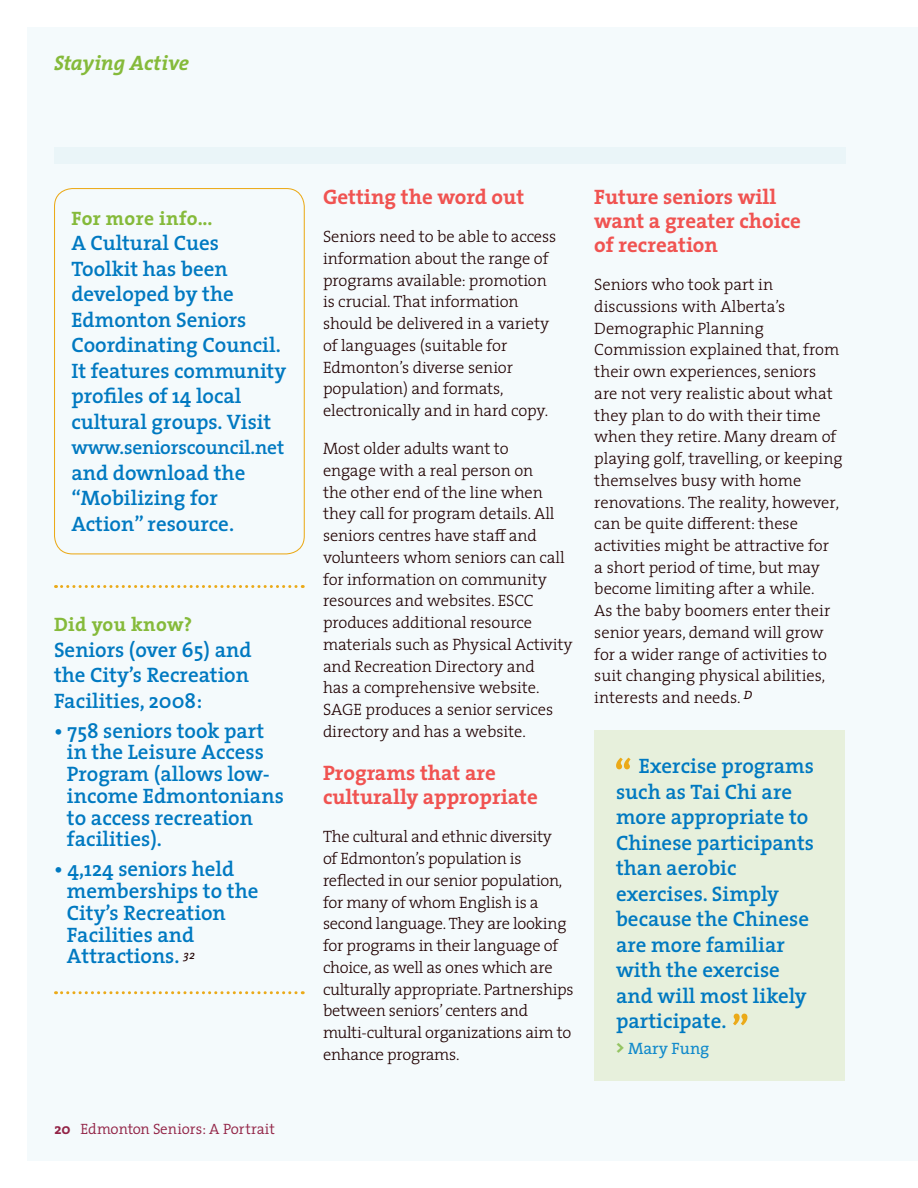
<style>
.page{position:relative;width:918px;height:1188px;background:#fff}
.page>*{position:absolute;margin:0;border:0;box-sizing:border-box;transform-origin:0 0}
.t1{font:600 21px/25.5px "The Serif";color:#0079c1}
.t2{font:700 21px/24px "The Serif";color:#f05351}
.t3{font:italic 700 21px "The Serif";letter-spacing:-.01em;color:#85ba3a}
.t4{font:700 19.5px "The Serif";letter-spacing:.02em;color:#85ba3a}
.t5{font:600 19.5px "The Serif";letter-spacing:-.01em;color:#0079c1}
.t6{font:300 16.5px/21.8px "The Serif";letter-spacing:-.005em;color:#200000}
.t7{font:16.5px "The Serif";color:#128acb}
.t8{font:300 15px "The Serif";letter-spacing:-.01em;color:#922346}
.s1{font-weight:700}
.s2{font-weight:800;color:#94c461}
</style>
<div class="page">
<div style="left:27px;top:27px;width:891px;height:1134px;background:#f4fafc"></div>
<div style="left:594px;top:730px;width:251px;height:352px;background:#e7f0dc"></div>
<svg style="left:616px;top:758px;width:15px;height:11px"></svg>
<svg style="left:733px;top:1014px;width:15px;height:11px"></svg>
<svg style="left:56px;top:585px;width:247px;height:3px"></svg>
<svg style="left:56px;top:991px;width:247px;height:3px"></svg>
<div style="left:54px;top:148px;width:791px;height:16px;background:#eaf5f8"></div>
<div style="left:54px;top:188px;width:251px;height:366px;border:1px solid #ebaa19;border-radius:18px"></div>
<p class="t3" style="left:54px;top:45px;width:137px">Staying Active</p>
<p class="t4" style="left:71px;top:202px;width:143px">For more info...</p>
<p class="t1" style="left:71px;top:230px;width:216px">A Cultural Cues<br>Toolkit has been developed by the<br>Edmonton Seniors<br>Coordinating Council.<br>It features community profiles of 14 local cultural groups. Visit</p>
<p class="t5" style="left:71px;top:431px;width:214px">www.seniorscouncil.net</p>
<p class="t1" style="left:71px;top:459px;width:176px">and download the “Mobilizing for<br>Action” resource.</p>
<p class="t4" style="left:54px;top:608px;width:140px">Did you know?</p>
<p class="t1" style="left:54px;top:636px;width:199px;text-align:justify">Seniors (over 65) and the City’s Recreation Facilities, 2008:</p>
<p class="t1" style="left:67px;top:719px;width:218px;line-height:21.8px;text-indent:-13px">• 758 seniors took part in the Leisure Access<br>Program (allows low&shy;income Edmontonians to access recreation facilities).</p>
<p class="t1" style="left:67px;top:858px;width:193px;line-height:21.8px;text-indent:-13px">• 4,124 seniors held memberships to the<br>City’s Recreation<br>Facilities and<br>Attractions. <sup>32</sup></p>
<p class="t8" style="left:54px;top:1117px;width:222px"><span class="s1">20</span> Edmonton Seniors: A Portrait</p>
<p class="t2" style="left:323px;top:184px;width:203px">Getting the word out</p>
<p class="t6" style="left:323px;top:225px;width:235px">Seniors need to be able to access information about the range of programs available: promotion is crucial. That information should be delivered in a variety of languages (suitable for<br>Edmonton’s diverse senior population) and formats, electronically and in hard copy.</p>
<p class="t6" style="left:323px;top:437px;width:251px">Most older adults want to<br>engage with a real person on<br>the other end of the line when they call for program details. All seniors centres have staff and volunteers whom seniors can call for information on community resources and websites. ESCC produces additional resource materials such as Physical Activity and Recreation Directory and<br>has a comprehensive website.<br>SAGE produces a senior services directory and has a website.</p>
<p class="t2" style="left:323px;top:761px;width:216px">Programs that are culturally appropriate</p>
<p class="t6" style="left:323px;top:825px;width:252px">The cultural and ethnic diversity<br>of Edmonton’s population is reflected in our senior population, for many of whom English is a second language. They are looking for programs in their language of choice, as well as ones which are culturally appropriate. Partnerships between seniors’ centers and multi-cultural organizations aim to enhance programs.</p>
<p class="t2" style="left:594px;top:184px;width:208px">Future seniors will want a greater choice of recreation</p>
<p class="t6" style="left:594px;top:273px;width:250px">Seniors who took part in discussions with Alberta’s<br>Demographic Planning<br>Commission explained that, from their own experiences, seniors are not very realistic about what they plan to do with their time when they retire. Many dream of playing golf, travelling, or keeping themselves busy with home renovations. The reality, however, can be quite different: these activities might be attractive for<br>a short period of time, but may become limiting after a while.<br>As the baby boomers enter their senior years, demand will grow for a wider range of activities to suit changing physical abilities, interests and needs. <sup>D</sup></p>
<p class="t1" style="left:616px;top:753px;width:199px;text-indent:23px">Exercise programs such as Tai Chi are more appropriate to<br>Chinese participants than aerobic exercises. Simply because the Chinese are more familiar with the exercise and will most likely participate.</p>
<p class="t7" style="left:616px;top:1035px;width:95px"><span class="s2">&gt;</span> Mary Fung</p>
</div>
